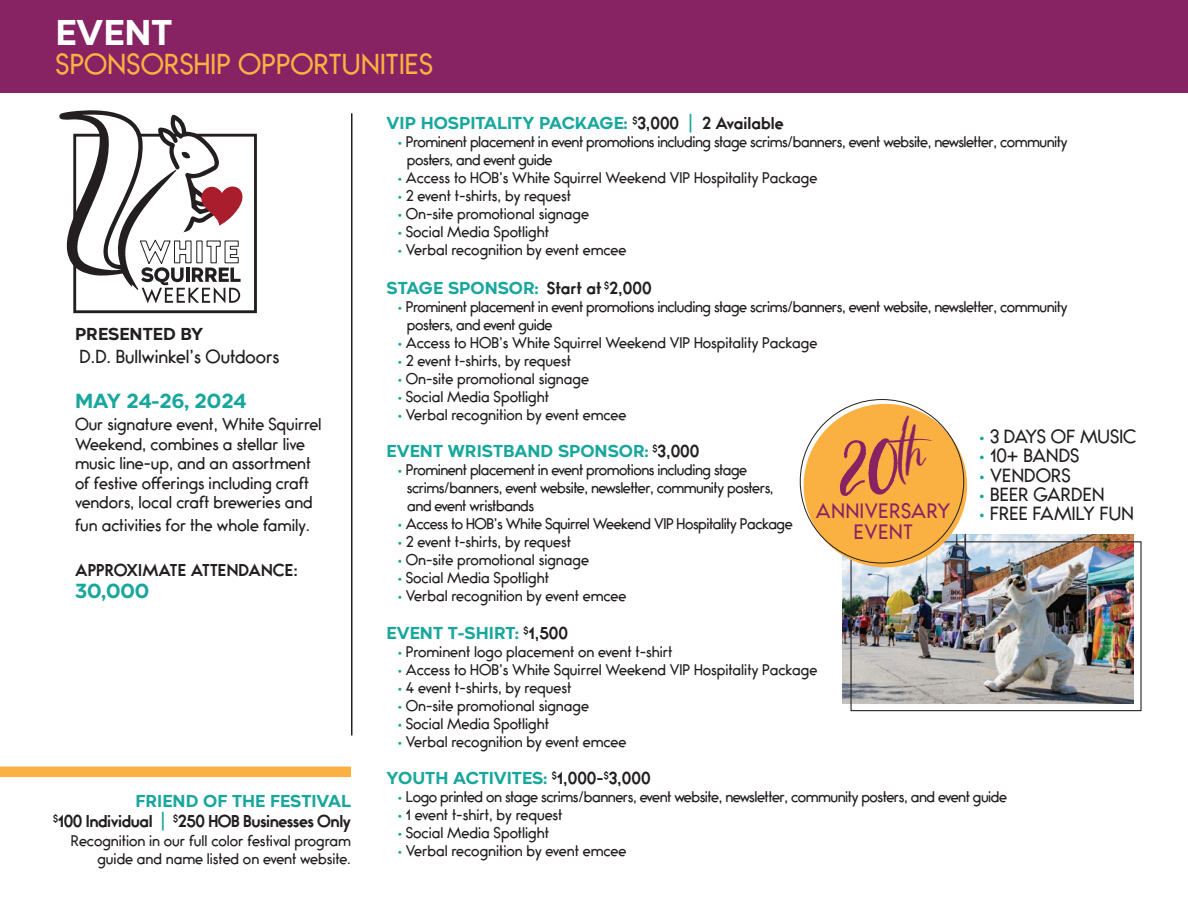
<style>
.page{position:relative;width:1188px;height:918px;background:#fff}
.page>*{position:absolute;margin:0;border:0;box-sizing:border-box;transform-origin:0 0}
.t1{font:84.6px "axelentia";color:#872263}
.t2{font:700 34.2px "Aftika";color:#fff}
.t3{font:25.2px "Bambino";letter-spacing:.01em;color:#fbb042}
.t4{font:700 19.5px "Aftika";color:#19a79d}
.t5{font:18.15px/21.3px "Bambino";letter-spacing:.04em;color:#872263;text-align:center}
.t6{font:16.65px "Bambino";letter-spacing:.01em;color:#231f20}
.t7{font:700 16.5px "Aftika";color:#19a79d}
.t8{font:16.5px "Bambino";color:#231f20}
.t9{font:700 16.5px "Aftika";color:#231f20}
.t10{font:15px/19.5px "Bambino";color:#231f20}
.t11{font:700 15px "Bambino";letter-spacing:-.03em;color:#231f20}
.t12{font:700 15px "Bambino";letter-spacing:.01em;color:#231f20}
.t13{font:13.5px/18px "Bambino";color:#231f20;text-align:right}
.t14{font:13.5px/18px "Bambino";letter-spacing:-.03em;color:#231f20}
.s1{font-weight:400;font-size:16.5px;color:#19a79d}
.s2{font-family:"Bambino";font-size:15px;color:#231f20}
.s3{font-family:"Bambino";font-weight:400}
.s4{color:#19a79d}
</style>
<div class="page">
<img style="left:842px;top:534px;width:291px;height:170px">
<div style="left:850px;top:541px;width:292px;height:170px;border:1px solid #231f20"></div>
<div style="left:0;top:0;width:1188px;height:93px;background:#872263"></div>
<svg style="left:59px;top:110px;width:198px;height:203px"></svg>
<div style="left:0;top:767px;width:351px;height:10px;background:#fbb042"></div>
<hr style="left:351px;top:113px;width:1px;height:622px;background:#231f20">
<div style="left:804px;top:404px;width:163px;height:163px;background:#fbb042;border-radius:50%"></div>
<h2 class="t2" style="left:56px;top:12px;width:119px">EVENT</h2>
<h3 class="t3" style="left:56px;top:50px;width:379px">SPONSORSHIP OPPORTUNITIES</h3>
<p class="t9" style="left:75px;top:324px;width:130px">PRESENTED BY</p>
<p class="t8" style="left:80px;top:348px;width:201px">D.D. Bullwinkel’s Outdoors</p>
<h3 class="t4" style="left:75px;top:389px;width:173px">MAY 24-26, 2024</h3>
<p class="t10" style="left:75px;top:416px;width:248px">Our signature event, White Squirrel Weekend, combines a stellar live music line-up, and an assortment of festive offerings including craft vendors, local craft breweries and</p>
<p class="t10" style="left:75px;top:516px;width:237px">fun activities for the whole family.</p>
<p class="t12" style="left:75px;top:562px;width:224px">APPROXIMATE ATTENDANCE:</p>
<h3 class="t4" style="left:75px;top:580px;width:76px">30,000</h3>
<p class="t7" style="left:136px;top:791px;width:217px">FRIEND OF THE FESTIVAL</p>
<p class="t11" style="left:53px;top:813px;width:299px"><sup>$</sup>100 Individual <span class="s1">|</span> <sup>$</sup>250 HOB Businesses Only</p>
<p class="t13" style="left:71px;top:833px;width:282px">Recognition in our full color festival program guide and name listed on event website.</p>
<p class="t7" style="left:387px;top:113px;width:398px">VIP HOSPITALITY PACKAGE: <sup>$</sup><span class="s2">3,000</span> <span class="s3">|</span> <span class="s2">2 Available</span></p>
<p class="t14" style="left:407px;top:133px;width:662px;text-indent:-10px"><span class="s4">•</span> Prominent placement in event promotions including stage scrims/banners, event website, newsletter, community posters, and event guide</p>
<p class="t13" style="left:397px;top:169px;width:422px"><span class="s4">•</span> Access to HOB’s White Squirrel Weekend VIP Hospitality Package</p>
<p class="t13" style="left:397px;top:187px;width:175px"><span class="s4">•</span> 2 event t-shirts, by request</p>
<p class="t13" style="left:397px;top:205px;width:193px"><span class="s4">•</span> On-site promotional signage</p>
<p class="t13" style="left:397px;top:223px;width:153px"><span class="s4">•</span> Social Media Spotlight</p>
<p class="t13" style="left:397px;top:241px;width:231px"><span class="s4">•</span> Verbal recognition by event emcee</p>
<p class="t7" style="left:387px;top:278px;width:266px">STAGE SPONSOR: <span class="s2">Start at</span> <sup>$</sup><span class="s2">2,000</span></p>
<p class="t14" style="left:407px;top:298px;width:662px;text-indent:-10px"><span class="s4">•</span> Prominent placement in event promotions including stage scrims/banners, event website, newsletter, community posters, and event guide</p>
<p class="t13" style="left:397px;top:334px;width:422px"><span class="s4">•</span> Access to HOB’s White Squirrel Weekend VIP Hospitality Package</p>
<p class="t13" style="left:397px;top:352px;width:175px"><span class="s4">•</span> 2 event t-shirts, by request</p>
<p class="t13" style="left:397px;top:370px;width:193px"><span class="s4">•</span> On-site promotional signage</p>
<p class="t13" style="left:397px;top:388px;width:153px"><span class="s4">•</span> Social Media Spotlight</p>
<p class="t13" style="left:397px;top:406px;width:231px"><span class="s4">•</span> Verbal recognition by event emcee</p>
<p class="t7" style="left:387px;top:441px;width:314px">EVENT WRISTBAND SPONSOR: <sup>$</sup><span class="s2">3,000</span></p>
<p class="t14" style="left:407px;top:462px;width:368px;text-indent:-10px"><span class="s4">•</span> Prominent placement in event promotions including stage scrims/banners, event website, newsletter, community posters, and event wristbands</p>
<p class="t14" style="left:397px;top:516px;width:397px"><span class="s4">•</span> Access to HOB’s White Squirrel Weekend VIP Hospitality Package</p>
<p class="t13" style="left:397px;top:534px;width:175px"><span class="s4">•</span> 2 event t-shirts, by request</p>
<p class="t13" style="left:397px;top:552px;width:193px"><span class="s4">•</span> On-site promotional signage</p>
<p class="t13" style="left:397px;top:570px;width:153px"><span class="s4">•</span> Social Media Spotlight</p>
<p class="t13" style="left:397px;top:588px;width:231px"><span class="s4">•</span> Verbal recognition by event emcee</p>
<p class="t7" style="left:387px;top:623px;width:183px">EVENT T-SHIRT: <sup>$</sup><span class="s2">1,500</span></p>
<p class="t13" style="left:397px;top:643px;width:277px"><span class="s4">•</span> Prominent logo placement on event t-shirt</p>
<p class="t13" style="left:397px;top:661px;width:422px"><span class="s4">•</span> Access to HOB’s White Squirrel Weekend VIP Hospitality Package</p>
<p class="t13" style="left:397px;top:679px;width:176px"><span class="s4">•</span> 4 event t-shirts, by request</p>
<p class="t13" style="left:397px;top:697px;width:193px"><span class="s4">•</span> On-site promotional signage</p>
<p class="t13" style="left:397px;top:715px;width:153px"><span class="s4">•</span> Social Media Spotlight</p>
<p class="t13" style="left:397px;top:733px;width:231px"><span class="s4">•</span> Verbal recognition by event emcee</p>
<p class="t7" style="left:387px;top:768px;width:265px">YOUTH ACTIVITES: <sup>$</sup><span class="s2">1,000-</span><sup>$</sup><span class="s2">3,000</span></p>
<p class="t14" style="left:397px;top:789px;width:611px"><span class="s4">•</span> Logo printed on stage scrims/banners, event website, newsletter, community posters, and event guide</p>
<p class="t13" style="left:397px;top:807px;width:167px"><span class="s4">•</span> 1 event t-shirt, by request</p>
<p class="t13" style="left:397px;top:825px;width:153px"><span class="s4">•</span> Social Media Spotlight</p>
<p class="t13" style="left:397px;top:843px;width:231px"><span class="s4">•</span> Verbal recognition by event emcee</p>
<h1 class="t1" style="left:840px;top:419px;width:110px">20<sup>th</sup></h1>
<h3 class="t5" style="left:816px;top:501px;width:136px">ANNIVERSARY<br>EVENT</h3>
<p class="t6" style="left:978px;top:428px;width:159px"><span class="s4">•</span> 3 DAYS OF MUSIC</p>
<p class="t6" style="left:978px;top:447px;width:103px"><span class="s4">•</span> 10+ BANDS</p>
<p class="t6" style="left:978px;top:466px;width:94px"><span class="s4">•</span> VENDORS</p>
<p class="t6" style="left:978px;top:485px;width:128px"><span class="s4">•</span> BEER GARDEN</p>
<p class="t6" style="left:978px;top:505px;width:157px"><span class="s4">•</span> FREE FAMILY FUN</p>
</div>
